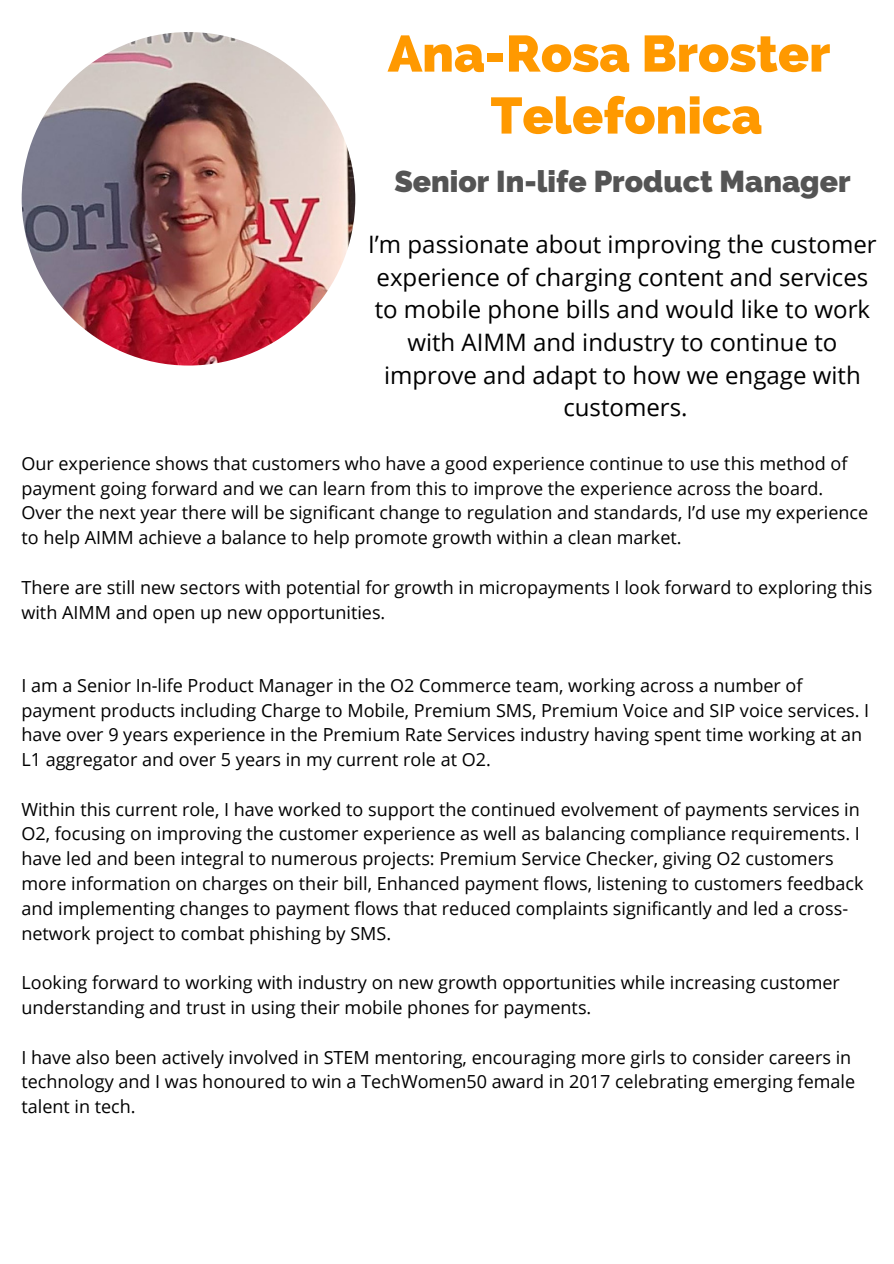
<style>
.page{position:relative;width:894px;height:1264px;background:#fff}
.page>*{position:absolute;margin:0;border:0;box-sizing:border-box;transform-origin:0 0}
.t1{font:800 51px/61.9px "Raleway";color:#f90}
.t2{font:800 30px "Raleway";color:#545454}
.t3{font:24px/32.7px "Open Sans";color:#000;text-align:center}
.t4{font:18px/24.8px "Open Sans";color:#000}
</style>
<div class="page">
<img style="left:22px;top:32px;width:333px;height:333px;border-radius:50%">
<p class="t1" style="left:490px;top:23px;width:341px;text-indent:-103px">Ana-Rosa Broster<br>Telefonica</p>
<p class="t2" style="left:394px;top:163px;width:457px">Senior In-life Product Manager</p>
<p class="t3" style="left:368px;top:227px;width:510px">I’m passionate about improving the customer experience of charging content and services to mobile phone bills and would like to work with AIMM and industry to continue to improve and adapt to how we engage with</p>
<p class="t3" style="left:563px;top:391px;width:126px">customers.</p>
<p class="t4" style="left:21px;top:450px;width:827px">Our experience shows that customers who have a good experience continue to use this method of payment going forward and we can learn from this to improve the experience across the board.</p>
<p class="t4" style="left:21px;top:500px;width:848px">Over the next year there will be significant change to regulation and standards, I’d use my experience to help AIMM achieve a balance to help promote growth within a clean market.</p>
<p class="t4" style="left:21px;top:574px;width:852px">There are still new sectors with potential for growth in micropayments I look forward to exploring this with AIMM and open up new opportunities.</p>
<p class="t4" style="left:21px;top:672px;width:849px">I am a Senior In-life Product Manager in the O2 Commerce team, working across a number of payment products including Charge to Mobile, Premium SMS, Premium Voice and SIP voice services. I have over 9 years experience in the Premium Rate Services industry having spent time working at an L1 aggregator and over 5 years in my current role at O2.</p>
<p class="t4" style="left:21px;top:796px;width:843px">Within this current role, I have worked to support the continued evolvement of payments services in O2, focusing on improving the customer experience as well as balancing compliance requirements. I have led and been integral to numerous projects: Premium Service Checker, giving O2 customers more information on charges on their bill, Enhanced payment flows, listening to customers feedback and implementing changes to payment flows that reduced complaints significantly and led a cross&shy;network project to combat phishing by SMS.</p>
<p class="t4" style="left:21px;top:969px;width:819px">Looking forward to working with industry on new growth opportunities while increasing customer understanding and trust in using their mobile phones for payments.</p>
<p class="t4" style="left:21px;top:1044px;width:835px">I have also been actively involved in STEM mentoring, encouraging more girls to consider careers in technology and I was honoured to win a TechWomen50 award in 2017 celebrating emerging female talent in tech.</p>
</div>
